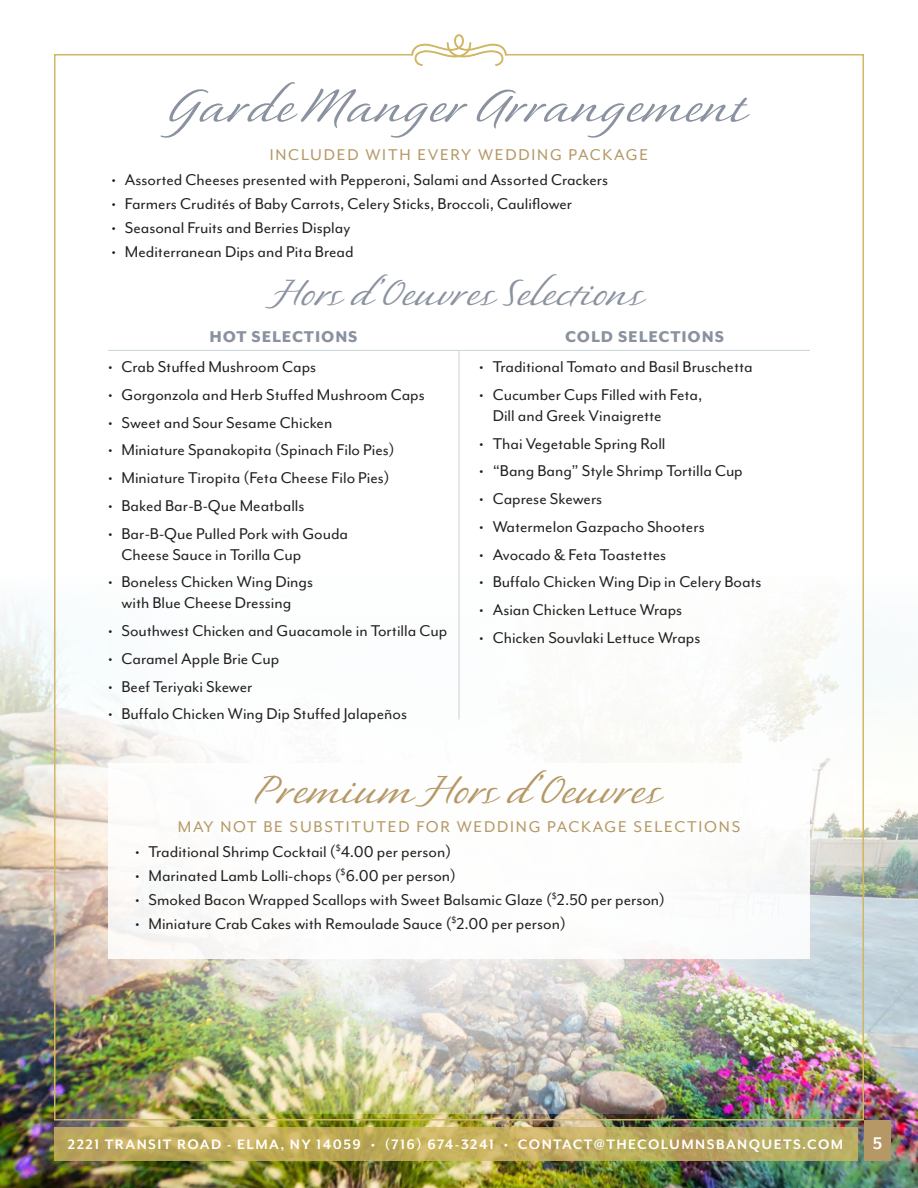
<style>
.page{position:relative;width:918px;height:1188px;background:#fff}
.page>*{position:absolute;margin:0;border:0;box-sizing:border-box;transform-origin:0 0}
.t1{font:54px "P22 Sweepy Pro";color:#8a92a0}
.t2{font:45px "P22 Sweepy Pro";color:#b59865}
.t3{font:42px "P22 Sweepy Pro";color:#8a92a0}
.t4{font:700 19.5px "Mr Eaves Mod OT";color:#fff}
.t5{font:18px/21px "Mr Eaves Mod OT";color:#231f20}
.t6{font:18px "Mr Eaves Mod OT";letter-spacing:.1em;color:#b59865}
.t7{font:800 18px "Mr Eaves Mod OT";letter-spacing:.05em;color:#8a92a0}
.t8{font:700 15.75px "Mr Eaves Mod OT";letter-spacing:.09em;color:#fff}
</style>
<div class="page">
<img style="left:0;top:607px;width:918px;height:581px">
<img style="left:53px;top:54px;width:812px;height:1067px">
<svg style="left:54px;top:1127px;width:803px;height:34px"></svg>
<div style="left:864px;top:1120px;width:27px;height:41px;background:#b59865"></div>
<svg style="left:411px;top:34px;width:96px;height:32px"></svg>
<img style="left:57px;top:81px;width:804px;height:1033px">
<hr style="left:459px;top:351px;width:1px;height:368px;background:#c9d3d6">
<hr style="left:108px;top:350px;width:351px;height:1px;background:#c9d3d6">
<hr style="left:459px;top:350px;width:351px;height:1px;background:#c9d3d6">
<div style="left:108px;top:763px;width:702px;height:195px;background:#fff"></div>
<p class="t1" style="left:170px;top:77px;width:579px">Garde Manger Arrangement</p>
<p class="t6" style="left:270px;top:144px;width:380px">INCLUDED WITH EVERY WEDDING PACKAGE</p>
<p class="t5" style="left:111px;top:169px;width:498px">• Assorted Cheeses presented with Pepperoni, Salami and Assorted Crackers</p>
<p class="t5" style="left:111px;top:193px;width:462px">• Farmers Crudités of Baby Carrots, Celery Sticks, Broccoli, Cauliflower</p>
<p class="t5" style="left:111px;top:217px;width:240px">• Seasonal Fruits and Berries Display</p>
<p class="t5" style="left:111px;top:241px;width:244px">• Mediterranean Dips and Pita Bread</p>
<p class="t3" style="left:274px;top:270px;width:372px">Hors d’Oeuvres Selections</p>
<p class="t7" style="left:209px;top:326px;width:150px">HOT SELECTIONS</p>
<p class="t7" style="left:565px;top:326px;width:160px">COLD SELECTIONS</p>
<p class="t5" style="left:108px;top:357px;width:210px">• Crab Stuffed Mushroom Caps</p>
<p class="t5" style="left:108px;top:384px;width:318px">• Gorgonzola and Herb Stuffed Mushroom Caps</p>
<p class="t5" style="left:108px;top:412px;width:226px">• Sweet and Sour Sesame Chicken</p>
<p class="t5" style="left:108px;top:440px;width:288px">• Miniature Spanakopita (Spinach Filo Pies)</p>
<p class="t5" style="left:108px;top:468px;width:283px">• Miniature Tiropita (Feta Cheese Filo Pies)</p>
<p class="t5" style="left:108px;top:495px;width:198px">• Baked Bar-B-Que Meatballs</p>
<p class="t5" style="left:122px;top:523px;width:228px;text-indent:-14px">• Bar-B-Que Pulled Pork with Gouda<br>Cheese Sauce in Torilla Cup</p>
<p class="t5" style="left:108px;top:572px;width:207px;text-align:center">• Boneless Chicken Wing Dings with Blue Cheese Dressing</p>
<p class="t5" style="left:108px;top:621px;width:341px">• Southwest Chicken and Guacamole in Tortilla Cup</p>
<p class="t5" style="left:108px;top:648px;width:173px">• Caramel Apple Brie Cup</p>
<p class="t5" style="left:108px;top:676px;width:146px">• Beef Teriyaki Skewer</p>
<p class="t5" style="left:108px;top:704px;width:301px">• Buffalo Chicken Wing Dip Stuffed Jalapeños</p>
<p class="t5" style="left:479px;top:357px;width:275px">• Traditional Tomato and Basil Bruschetta</p>
<p class="t5" style="left:493px;top:384px;width:211px;text-indent:-14px">• Cucumber Cups Filled with Feta,<br>Dill and Greek Vinaigrette</p>
<p class="t5" style="left:479px;top:433px;width:188px">• Thai Vegetable Spring Roll</p>
<p class="t5" style="left:479px;top:461px;width:265px">• “Bang Bang” Style Shrimp Tortilla Cup</p>
<p class="t5" style="left:479px;top:489px;width:125px">• Caprese Skewers</p>
<p class="t5" style="left:479px;top:516px;width:227px">• Watermelon Gazpacho Shooters</p>
<p class="t5" style="left:479px;top:544px;width:189px">• Avocado &amp; Feta Toastettes</p>
<p class="t5" style="left:479px;top:572px;width:284px">• Buffalo Chicken Wing Dip in Celery Boats</p>
<p class="t5" style="left:479px;top:600px;width:205px">• Asian Chicken Lettuce Wraps</p>
<p class="t5" style="left:479px;top:627px;width:223px">• Chicken Souvlaki Lettuce Wraps</p>
<p class="t2" style="left:256px;top:766px;width:408px">Premium Hors d’Oeuvres</p>
<p class="t6" style="left:178px;top:816px;width:564px">MAY NOT BE SUBSTITUTED FOR WEDDING PACKAGE SELECTIONS</p>
<p class="t5" style="left:135px;top:841px;width:318px">• Traditional Shrimp Cocktail (<sup>$</sup>4.00 per person)</p>
<p class="t5" style="left:135px;top:865px;width:323px">• Marinated Lamb Lolli-chops (<sup>$</sup>6.00 per person)</p>
<p class="t5" style="left:135px;top:889px;width:532px">• Smoked Bacon Wrapped Scallops with Sweet Balsamic Glaze (<sup>$</sup>2.50 per person)</p>
<p class="t5" style="left:135px;top:913px;width:432px">• Miniature Crab Cakes with Remoulade Sauce (<sup>$</sup>2.00 per person)</p>
<p class="t8" style="left:68px;top:1136px;width:777px">2221 TRANSIT ROAD - ELMA, NY 14059 • (716) 674-3241 • CONTACT@THECOLUMNSBANQUETS.COM</p>
<p class="t4" style="left:873px;top:1133px;width:11px">5</p>
</div>
